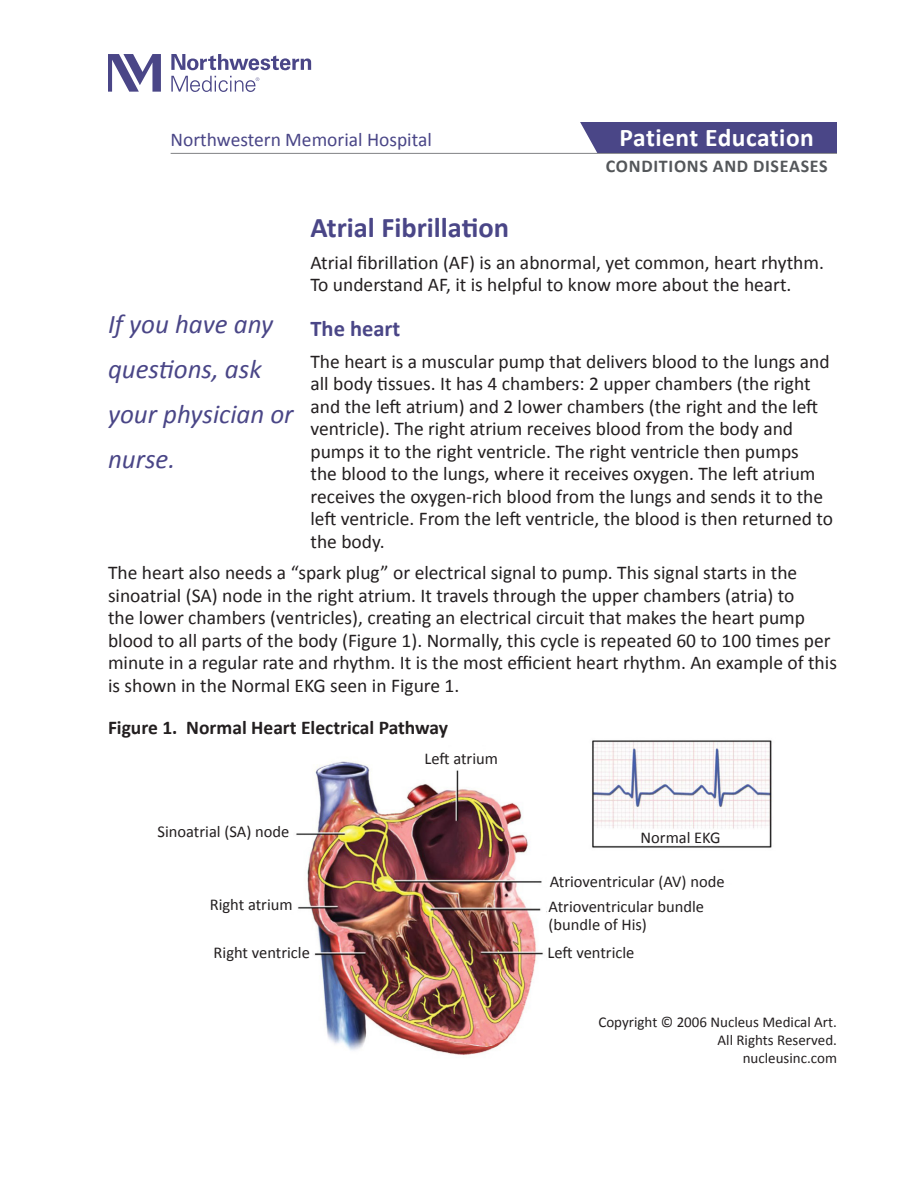
<style>
.page{position:relative;width:918px;height:1188px;background:#fff}
.page>*{position:absolute;margin:0;border:0;box-sizing:border-box;transform-origin:0 0}
.heading{font:700 28.5px "Calibri";color:#4a4687}
.italic_call-out_SHOR{font:italic 27px/45px "Calibri";color:#4a4687}
.t1{font:700 25.5px "Calibri";letter-spacing:.02em;color:#fff}
.subheading_INDENT{font:700 22.5px "Calibri";color:#4a4687}
.text_INDENT{font:19.5px/22.5px "Calibri";color:#231f20}
.t2{font:700 19.5px "Calibri";color:#231f20}
.t3{font:19.5px "Calibri";color:#4a4687}
.t4{font:700 18px "Calibri";letter-spacing:.04em;color:#54575a}
.description{font:16.5px/18px "Calibri";color:#231f20}
.t5{font:15px/18px "Calibri";color:#231f20;text-align:right}
</style>
<div class="page">
<img style="left:296px;top:740px;width:476px;height:315px">
<div style="left:594px;top:830px;width:173px;height:14px;background:#fff"></div>
<svg style="left:171px;top:54px;width:140px;height:16px"></svg>
<svg style="left:108px;top:54px;width:53px;height:38px"></svg>
<svg style="left:171px;top:76px;width:88px;height:16px"></svg>
<div style="left:580px;top:123px;width:257px;height:30px;background:#4a4687"></div>
<svg style="left:563px;top:122px;width:35px;height:31px"></svg>
<hr style="left:171px;top:153px;width:666px;height:1px;background:#54575a">
<p class="t3" style="left:171px;top:127px;width:263px">Northwestern Memorial Hospital</p>
<p class="t1" style="left:620px;top:122px;width:196px">Patient Education</p>
<p class="t4" style="left:606px;top:155px;width:223px">CONDITIONS AND DISEASES</p>
<p class="heading" style="left:310px;top:210px;width:200px">Atrial Fibrillation</p>
<p class="text_INDENT" style="left:310px;top:250px;width:515px">Atrial fibrillation (AF) is an abnormal, yet common, heart rhythm.<br>To understand AF, it is helpful to know more about the heart.</p>
<p class="subheading_INDENT" style="left:310px;top:315px;width:91px">The heart</p>
<p class="text_INDENT" style="left:310px;top:349px;width:524px">The heart is a muscular pump that delivers blood to the lungs and all body tissues. It has 4 chambers: 2 upper chambers (the right and the left atrium) and 2 lower chambers (the right and the left ventricle). The right atrium receives blood from the body and pumps it to the right ventricle. The right ventricle then pumps<br>the blood to the lungs, where it receives oxygen. The left atrium receives the oxygen-rich blood from the lungs and sends it to the left ventricle. From the left ventricle, the blood is then returned to the body.</p>
<p class="text_INDENT" style="left:108px;top:561px;width:730px">The heart also needs a “spark plug” or electrical signal to pump. This signal starts in the sinoatrial (SA) node in the right atrium. It travels through the upper chambers (atria) to<br>the lower chambers (ventricles), creating an electrical circuit that makes the heart pump blood to all parts of the body (Figure 1). Normally, this cycle is repeated 60 to 100 times per minute in a regular rate and rhythm. It is the most efficient heart rhythm. An example of this is shown in the Normal EKG seen in Figure 1.</p>
<p class="italic_call-out_SHOR" style="left:108px;top:300px;width:187px">If you have any questions, ask your physician or nurse.</p>
<p class="t2" style="left:108px;top:716px;width:342px">Figure 1. Normal Heart Electrical Pathway</p>
<p class="description" style="left:157px;top:822px;width:133px">Sinoatrial (SA) node</p>
<p class="description" style="left:210px;top:895px;width:84px">Right atrium</p>
<p class="description" style="left:214px;top:943px;width:98px">Right ventricle</p>
<p class="description" style="left:424px;top:749px;width:75px">Left atrium</p>
<p class="description" style="left:641px;top:827px;width:82px">Normal EKG</p>
<p class="description" style="left:550px;top:872px;width:176px">Atrioventricular (AV) node</p>
<p class="description" style="left:549px;top:897px;width:157px">Atrioventricular bundle (bundle of His)</p>
<p class="description" style="left:548px;top:943px;width:88px">Left ventricle</p>
<p class="t5" style="left:598px;top:1013px;width:240px">Copyright © 2006 Nucleus Medical Art.<br>All Rights Reserved.</p>
<p class="t5" style="left:743px;top:1049px;width:96px">nucleusinc.com</p>
</div>
